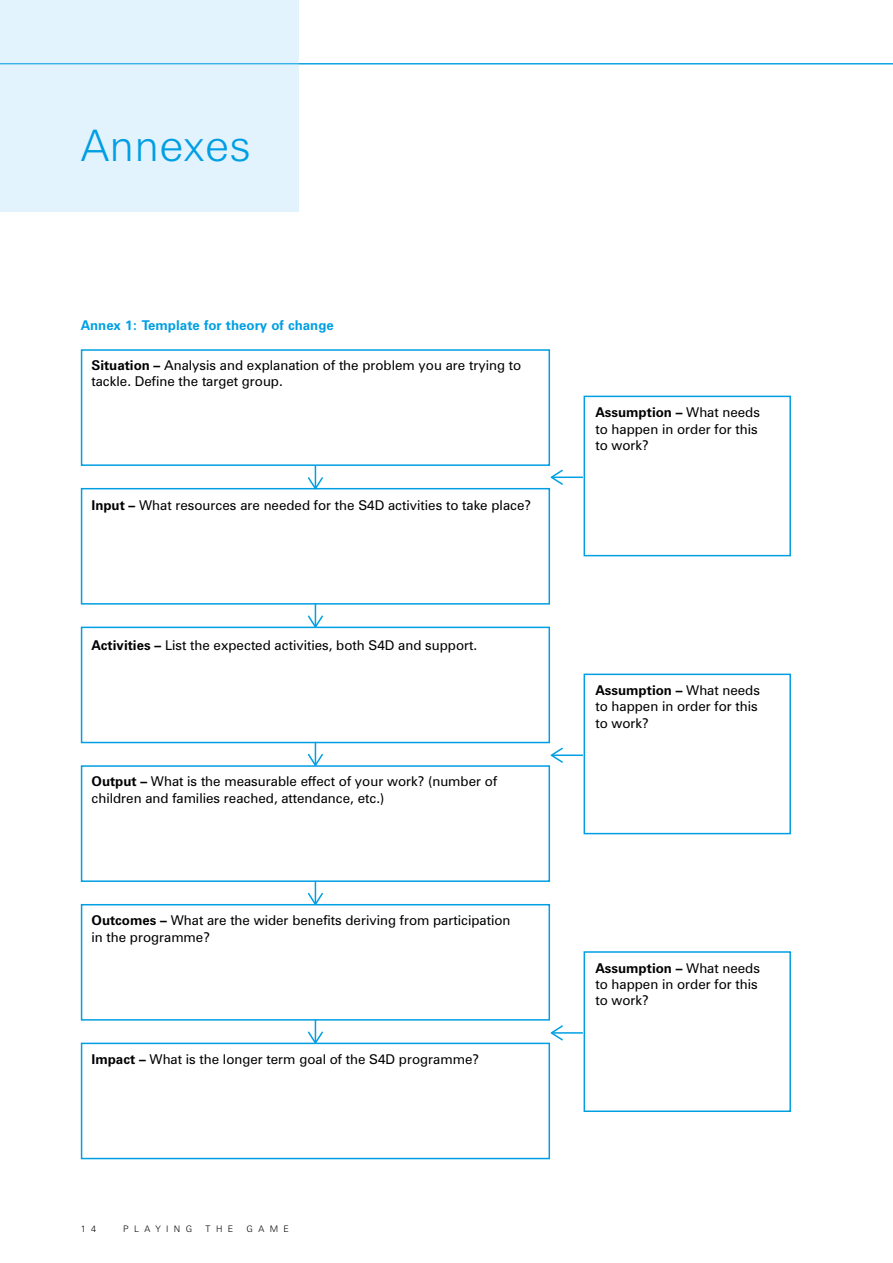
<style>
.page{position:relative;width:893px;height:1263px;background:#fff}
.page>*{position:absolute;margin:0;border:0;box-sizing:border-box;transform-origin:0 0}
.t1{font:300 43.5px "Zurich BT";letter-spacing:.005em;color:#009fe3}
.t2{font:13.5px/16.2px "Zurich BT";color:#000}
.t3{font:700 13.5px "Zurich BT";color:#009fe3}
.t4{font:300 9px "Zurich BT";letter-spacing:.6em;color:#000}
.s1{font-weight:700}
</style>
<div class="page">
<div style="left:0;top:0;width:299px;height:211px;background:#dff2fd"></div>
<hr style="left:0;top:63px;width:893px;height:1px;background:#009fe3">
<div style="left:81px;top:349px;width:469px;height:117px;border:2px solid #009fe3"></div>
<div style="left:81px;top:488px;width:469px;height:117px;border:2px solid #009fe3"></div>
<div style="left:584px;top:396px;width:207px;height:160px;border:2px solid #009fe3"></div>
<div style="left:81px;top:627px;width:469px;height:116px;border:2px solid #009fe3"></div>
<div style="left:81px;top:765px;width:469px;height:117px;border:2px solid #009fe3"></div>
<div style="left:81px;top:904px;width:469px;height:116px;border:2px solid #009fe3"></div>
<div style="left:81px;top:1043px;width:469px;height:116px;border:2px solid #009fe3"></div>
<svg style="left:308px;top:465px;width:15px;height:24px"></svg>
<hr style="left:552px;top:476px;width:31px;height:2px;background:#009fe3">
<svg style="left:551px;top:470px;width:12px;height:15px"></svg>
<svg style="left:308px;top:603px;width:15px;height:25px"></svg>
<svg style="left:308px;top:742px;width:15px;height:24px"></svg>
<svg style="left:308px;top:881px;width:15px;height:24px"></svg>
<svg style="left:308px;top:1019px;width:15px;height:25px"></svg>
<div style="left:584px;top:674px;width:207px;height:160px;border:2px solid #009fe3"></div>
<hr style="left:552px;top:754px;width:31px;height:2px;background:#009fe3">
<svg style="left:551px;top:748px;width:12px;height:15px"></svg>
<div style="left:584px;top:951px;width:207px;height:161px;border:2px solid #009fe3"></div>
<hr style="left:552px;top:1032px;width:31px;height:2px;background:#009fe3">
<svg style="left:551px;top:1025px;width:12px;height:15px"></svg>
<h1 class="t1" style="left:81px;top:119px;width:172px">Annexes</h1>
<p class="t3" style="left:81px;top:317px;width:254px">Annex 1: Template for theory of change</p>
<p class="t2" style="left:91px;top:357px;width:431px"><span class="s1">Situation –</span> Analysis and explanation of the problem you are trying to tackle. Define the target group.</p>
<p class="t2" style="left:91px;top:497px;width:441px"><span class="s1">Input –</span> What resources are needed for the S4D activities to take place?</p>
<p class="t2" style="left:91px;top:637px;width:387px"><span class="s1">Activities –</span> List the expected activities, both S4D and support.</p>
<p class="t2" style="left:91px;top:773px;width:407px"><span class="s1">Output –</span> What is the measurable effect of your work? (number of children and families reached, attendance, etc.)</p>
<p class="t2" style="left:91px;top:912px;width:420px"><span class="s1">Outcomes –</span> What are the wider benefits deriving from participation in the programme?</p>
<p class="t2" style="left:91px;top:1051px;width:389px"><span class="s1">Impact –</span> What is the longer term goal of the S4D programme?</p>
<p class="t4" style="left:81px;top:1223px;width:17px">1 4</p>
<p class="t4" style="left:123px;top:1223px;width:71px">PLAYING</p>
<p class="t4" style="left:206px;top:1223px;width:29px">THE</p>
<p class="t4" style="left:247px;top:1223px;width:44px">GAME</p>
<p class="t2" style="left:595px;top:404px;width:166px"><span class="s1">Assumption –</span> What needs to happen in order for this to work?</p>
<p class="t2" style="left:595px;top:682px;width:166px"><span class="s1">Assumption –</span> What needs to happen in order for this to work?</p>
<p class="t2" style="left:595px;top:960px;width:166px"><span class="s1">Assumption –</span> What needs to happen in order for this to work?</p>
</div>
